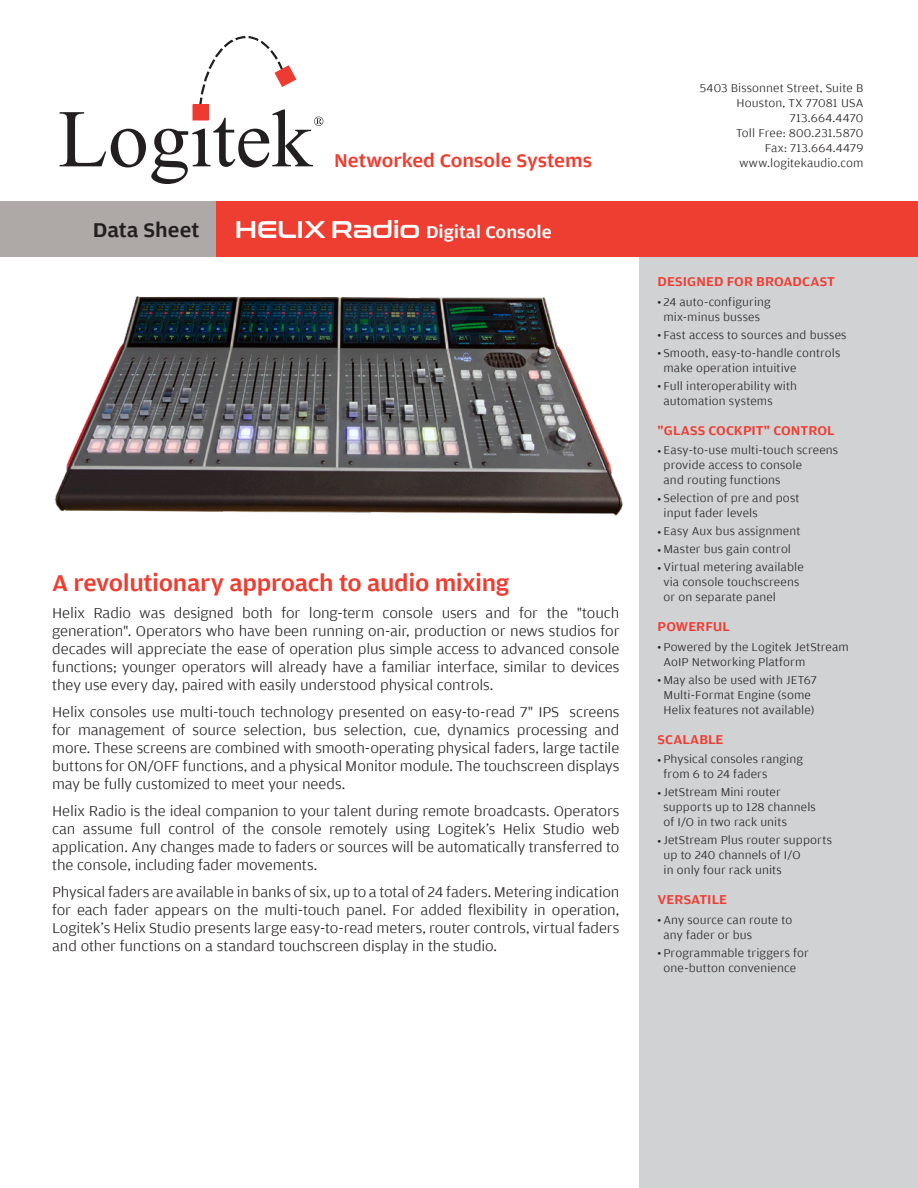
<style>
.page{position:relative;width:918px;height:1188px;background:#fff}
.page>*{position:absolute;margin:0;border:0;box-sizing:border-box;transform-origin:0 0}
.t1{font:81.9px "Times New Roman";color:#231f20}
.t2{font:500 24px "Amplitude Wide";letter-spacing:-.015em;color:#ee3e32}
.t3{font:500 21px "Amplitude Wide";color:#231f20}
.t4{font:500 19.5px "Amplitude Wide";color:#ee3e32}
.t5{font:500 18px "Amplitude Wide";color:#fff}
.t6{font:300 15px/18px "Amplitude Wide";letter-spacing:-.01em;color:#231f20;text-align:justify}
.Features_SubHead{font:500 13.5px "Amplitude Wide";letter-spacing:.005em;color:#ee3e32}
.Features_-_Spec{font:300 12px/15px "Amplitude Wide";letter-spacing:.01em;color:#231f20}
.s1{font-family:"Conthrax Sb";font-weight:400;font-size:24px}
.s2{font-family:"Helvetica Neue LT Std";font-size:7.5px}
</style>
<div class="page">
<div style="left:639px;top:257px;width:279px;height:931px;background:#d1d2d4"></div>
<div style="left:0;top:202px;width:778px;height:55px;background:#aea8a6"></div>
<svg style="left:199px;top:36px;width:98px;height:68px"></svg>
<div style="left:193px;top:105px;width:15px;height:15px;background:#ee3b32"></div>
<div style="left:193px;top:104px;width:16px;height:17px;border:1px solid #ee3b32"></div>
<svg style="left:314px;top:117px;width:9px;height:9px"></svg>
<div style="left:217px;top:202px;width:701px;height:55px;background:#ee3e32"></div>
<img style="left:54px;top:296px;width:569px;height:220px">
<p class="t1" style="left:58px;top:84px;width:256px">Logitek</p>
<p class="t4" style="left:334px;top:150px;width:259px">Networked Console Systems</p>
<p class="t3" style="left:93px;top:219px;width:108px">Data Sheet</p>
<p class="t5" style="left:235px;top:222px;width:318px"><span class="s1">HELIX Radio</span> Digital Console</p>
<p class="t2" style="left:52px;top:570px;width:459px">A revolutionary approach to audio mixing</p>
<p class="t6" style="left:52px;top:604px;width:569px">Helix Radio was designed both for long-term console users and for the "touch generation". Operators who have been running on-air, production or news studios for decades will appreciate the ease of operation plus simple access to advanced console functions; younger operators will already have a familiar interface, similar to devices they use every day, paired with easily understood physical controls.</p>
<p class="t6" style="left:52px;top:703px;width:569px">Helix consoles use multi-touch technology presented on easy-to-read 7" IPS screens for management of source selection, bus selection, cue, dynamics processing and more. These screens are combined with smooth-operating physical faders, large tactile buttons for ON/OFF functions, and a physical Monitor module. The touchscreen displays may be fully customized to meet your needs.</p>
<p class="t6" style="left:52px;top:802px;width:569px">Helix Radio is the ideal companion to your talent during remote broadcasts. Operators can assume full control of the console remotely using Logitek's Helix Studio web application. Any changes made to faders or sources will be automatically transferred to the console, including fader movements.</p>
<p class="t6" style="left:52px;top:883px;width:569px">Physical faders are available in banks of six, up to a total of 24 faders. Metering indication for each fader appears on the multi-touch panel. For added flexibility in operation, Logitek's Helix Studio presents large easy-to-read meters, router controls, virtual faders and other functions on a standard touchscreen display in the studio.</p>
<p class="Features_-_Spec" style="left:700px;top:81px;width:165px;text-align:right">5403 Bissonnet Street, Suite B<br>Houston, TX 77081 USA</p>
<p class="Features_-_Spec" style="left:790px;top:111px;width:75px">713.664.4470</p>
<p class="Features_-_Spec" style="left:736px;top:126px;width:129px">Toll Free: 800.231.5870</p>
<p class="Features_-_Spec" style="left:765px;top:141px;width:100px">Fax: 713.664.4479</p>
<p class="Features_-_Spec" style="left:740px;top:156px;width:125px">www.logitekaudio.com</p>
<p class="Features_SubHead" style="left:658px;top:275px;width:179px">DESIGNED FOR BROADCAST</p>
<p class="Features_-_Spec" style="left:658px;top:295px;width:115px;text-align:center"><span class="s2">•</span> 24 auto-configuring mix-minus busses</p>
<p class="Features_-_Spec" style="left:658px;top:328px;width:190px"><span class="s2">•</span> Fast access to sources and busses</p>
<p class="Features_-_Spec" style="left:664px;top:346px;width:178px;text-indent:-6px"><span class="s2">•</span> Smooth, easy-to-handle controls make operation intuitive</p>
<p class="Features_-_Spec" style="left:664px;top:379px;width:135px;text-indent:-6px"><span class="s2">•</span> Full interoperability with automation systems</p>
<p class="Features_SubHead" style="left:658px;top:423px;width:178px">"GLASS COCKPIT" CONTROL</p>
<p class="Features_-_Spec" style="left:664px;top:443px;width:176px;text-indent:-6px"><span class="s2">•</span> Easy-to-use multi-touch screens provide access to console<br>and routing functions</p>
<p class="Features_-_Spec" style="left:664px;top:491px;width:137px;text-indent:-6px"><span class="s2">•</span> Selection of pre and post input fader levels</p>
<p class="Features_-_Spec" style="left:658px;top:524px;width:144px"><span class="s2">•</span> Easy Aux bus assignment</p>
<p class="Features_-_Spec" style="left:658px;top:542px;width:135px"><span class="s2">•</span> Master bus gain control</p>
<p class="Features_-_Spec" style="left:664px;top:560px;width:142px;text-indent:-6px"><span class="s2">•</span> Virtual metering available via console touchscreens or on separate panel</p>
<p class="Features_SubHead" style="left:658px;top:620px;width:74px">POWERFUL</p>
<p class="Features_-_Spec" style="left:664px;top:640px;width:187px;text-indent:-6px"><span class="s2">•</span> Powered by the Logitek JetStream<br>AoIP Networking Platform</p>
<p class="Features_-_Spec" style="left:658px;top:673px;width:161px;text-align:center"><span class="s2">•</span> May also be used with JET67<br>Multi-Format Engine (some<br>Helix features not available)</p>
<p class="Features_SubHead" style="left:658px;top:732px;width:67px">SCALABLE</p>
<p class="Features_-_Spec" style="left:664px;top:752px;width:141px;text-indent:-6px"><span class="s2">•</span> Physical consoles ranging from 6 to 24 faders</p>
<p class="Features_-_Spec" style="left:664px;top:785px;width:154px;text-indent:-6px"><span class="s2">•</span> JetStream Mini router supports up to 128 channels of I/O in two rack units</p>
<p class="Features_-_Spec" style="left:664px;top:833px;width:170px;text-indent:-6px"><span class="s2">•</span> JetStream Plus router supports up to 240 channels of I/O<br>in only four rack units</p>
<p class="Features_SubHead" style="left:658px;top:893px;width:71px">VERSATILE</p>
<p class="Features_-_Spec" style="left:664px;top:913px;width:130px;text-indent:-6px"><span class="s2">•</span> Any source can route to any fader or bus</p>
<p class="Features_-_Spec" style="left:658px;top:946px;width:153px;text-align:center"><span class="s2">•</span> Programmable triggers for one-button convenience</p>
</div>
